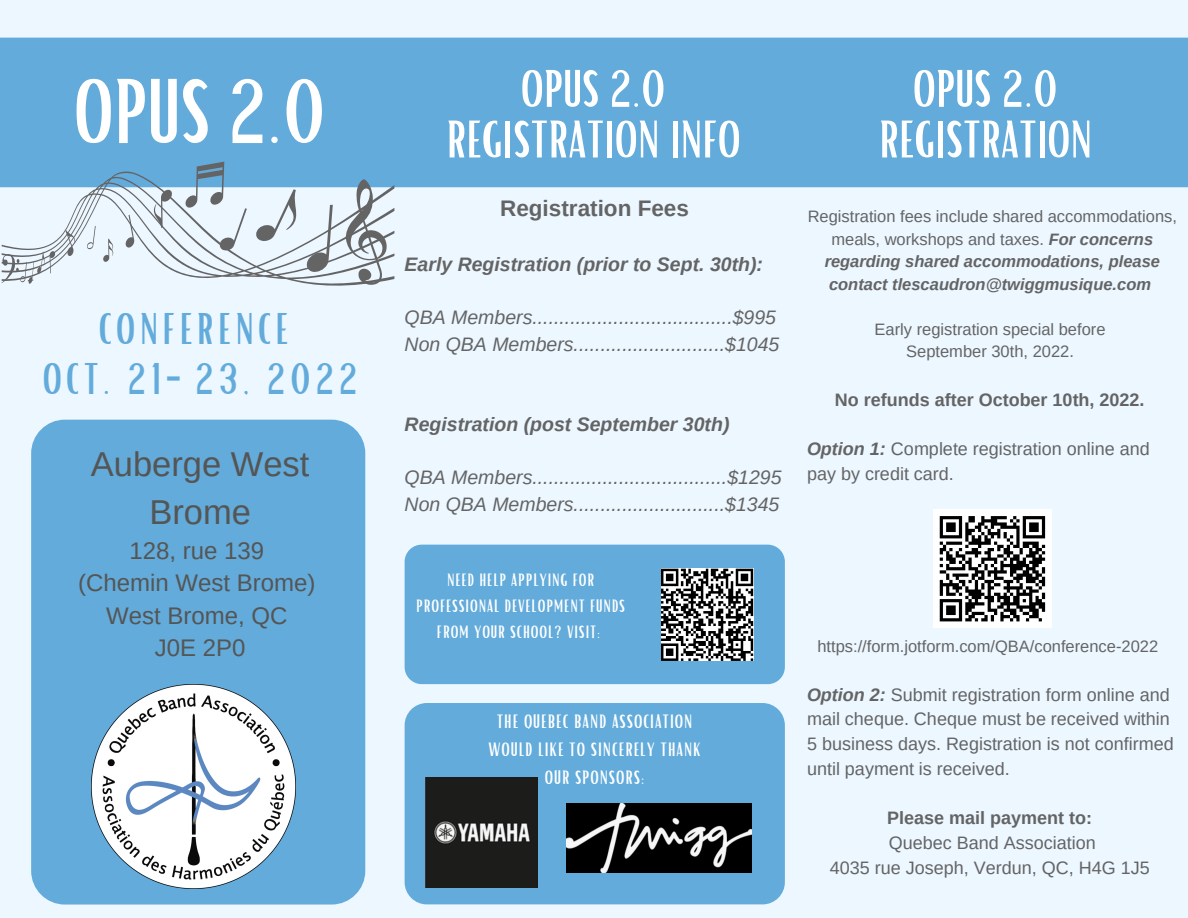
<style>
.page{position:relative;width:1188px;height:918px;background:#ecf7ff}
.page>*{position:absolute;margin:0;border:0;box-sizing:border-box;transform-origin:0 0}
.t1{font:88.65px "Bright";color:#fff}
.t2{font:51px/50.7px "Bright";color:#fff;text-align:center}
.t3{font:42.9px/50.7px "Bright";letter-spacing:.1em;color:#62abdb;text-align:center}
.t4{font:34.5px/47.2px "Arimo";color:#555554;text-align:center}
.t5{font:24px/32.7px "Arimo";color:#555554;text-align:center}
.t6{font:700 22.5px "Arimo";color:#646465}
.t7{font:italic 19.5px/26.7px "Arimo";color:#646465}
.t8{font:italic 700 19.5px "Arimo";color:#646465}
.t9{font:18.75px/28.2px "Bright";letter-spacing:.05em;color:#fff;text-align:center}
.t10{font:18px/24.8px "Arimo";color:#646465}
.t11{font:700 18px "Arimo";color:#646465}
.t12{font:17.4px/26px "Bright";letter-spacing:.05em;color:#fff;text-align:center}
.t13{font:italic 700 16.5px/22.5px "Arimo";color:#646465;text-align:center}
.t14{font:16.5px/22.5px "Arimo";color:#646465;text-align:center}
.s1{font-weight:400;font-style:normal}
.s2{font-weight:700;font-style:italic}
</style>
<div class="page">
<div style="left:405px;top:703px;width:380px;height:201px;background:#62abdb;border-radius:22px"></div>
<div style="left:0;top:38px;width:1188px;height:149px;background:#62abdb"></div>
<div style="left:31px;top:420px;width:334px;height:485px;background:#62abdb;border-radius:34px"></div>
<img style="left:426px;top:777px;width:111px;height:110px">
<img style="left:566px;top:804px;width:186px;height:68px">
<div style="left:405px;top:545px;width:380px;height:139px;background:#62abdb;border-radius:17px"></div>
<svg style="left:2px;top:170px;width:392px;height:116px"></svg>
<svg style="left:255px;top:189px;width:42px;height:53px"></svg>
<svg style="left:103px;top:239px;width:11px;height:23px"></svg>
<svg style="left:65px;top:230px;width:10px;height:27px"></svg>
<svg style="left:125px;top:215px;width:9px;height:33px"></svg>
<svg style="left:152px;top:190px;width:21px;height:38px"></svg>
<svg style="left:305px;top:205px;width:28px;height:68px"></svg>
<svg style="left:1px;top:251px;width:54px;height:33px"></svg>
<svg style="left:185px;top:162px;width:62px;height:89px"></svg>
<svg style="left:87px;top:226px;width:9px;height:24px"></svg>
<svg style="left:345px;top:179px;width:42px;height:106px"></svg>
<img style="left:92px;top:684px;width:203px;height:204px">
<svg style="left:661px;top:569px;width:92px;height:92px;background:#7c7c7c"></svg>
<div style="left:933px;top:510px;width:118px;height:118px;background:#fff"></div>
<svg style="left:939px;top:516px;width:107px;height:106px"></svg>
<h1 class="t1" style="left:74px;top:54px;width:254px">OPUS 2.0</h1>
<h3 class="t3" style="left:43px;top:301px;width:316px">CONFERENCE<br>OCT. 21-23, 2022</h3>
<h3 class="t4" style="left:91px;top:441px;width:220px">Auberge West<br>Brome</h3>
<h3 class="t5" style="left:78px;top:534px;width:239px">128, rue 139<br>(Chemin West Brome)<br>West Brome, QC<br>J0E 2P0</h3>
<h2 class="t2" style="left:446px;top:61px;width:296px">OPUS 2.0<br>REGISTRATION INFO</h2>
<p class="t6" style="left:500px;top:195px;width:190px">Registration Fees</p>
<p class="t8" style="left:405px;top:253px;width:360px">Early Registration (prior to Sept. 30th):</p>
<p class="t7" style="left:405px;top:304px;width:376px">QBA Members.....................................$995<br>Non QBA Members............................$1045</p>
<p class="t8" style="left:405px;top:413px;width:326px">Registration (post September 30th)</p>
<p class="t7" style="left:405px;top:464px;width:378px">QBA Members....................................$1295<br>Non QBA Members............................$1345</p>
<p class="t12" style="left:416px;top:566px;width:210px">NEED HELP APPLYING FOR<br>PROFESSIONAL DEVELOPMENT FUNDS<br>FROM YOUR SCHOOL? VISIT:</p>
<p class="t9" style="left:488px;top:706px;width:214px">THE QUEBEC BAND ASSOCIATION<br>WOULD LIKE TO SINCERELY THANK<br>OUR SPONSORS:</p>
<h2 class="t2" style="left:879px;top:61px;width:215px">OPUS 2.0<br>REGISTRATION</h2>
<p class="t13" style="left:808px;top:205px;width:371px"><span class="s1">Registration fees include shared accommodations, meals, workshops and taxes.</span> For concerns regarding shared accommodations, please contact tlescaudron@twiggmusique.com</p>
<p class="t14" style="left:875px;top:318px;width:232px">Early registration special before<br>September 30th, 2022.</p>
<p class="t11" style="left:835px;top:390px;width:311px">No refunds after October 10th, 2022.</p>
<p class="t10" style="left:807px;top:437px;width:344px"><span class="s2">Option 1:</span> Complete registration online and pay by credit card.</p>
<p class="t14" style="left:817px;top:635px;width:342px">https://form.jotform.com/QBA/conference-2022</p>
<p class="t10" style="left:807px;top:682px;width:368px"><span class="s2">Option 2:</span> Submit registration form online and mail cheque. Cheque must be received within 5 business days. Registration is not confirmed until payment is received.</p>
<p class="t11" style="left:887px;top:808px;width:206px">Please mail payment to:</p>
<p class="t10" style="left:830px;top:830px;width:321px;text-align:center">Quebec Band Association<br>4035 rue Joseph, Verdun, QC, H4G 1J5</p>
</div>
